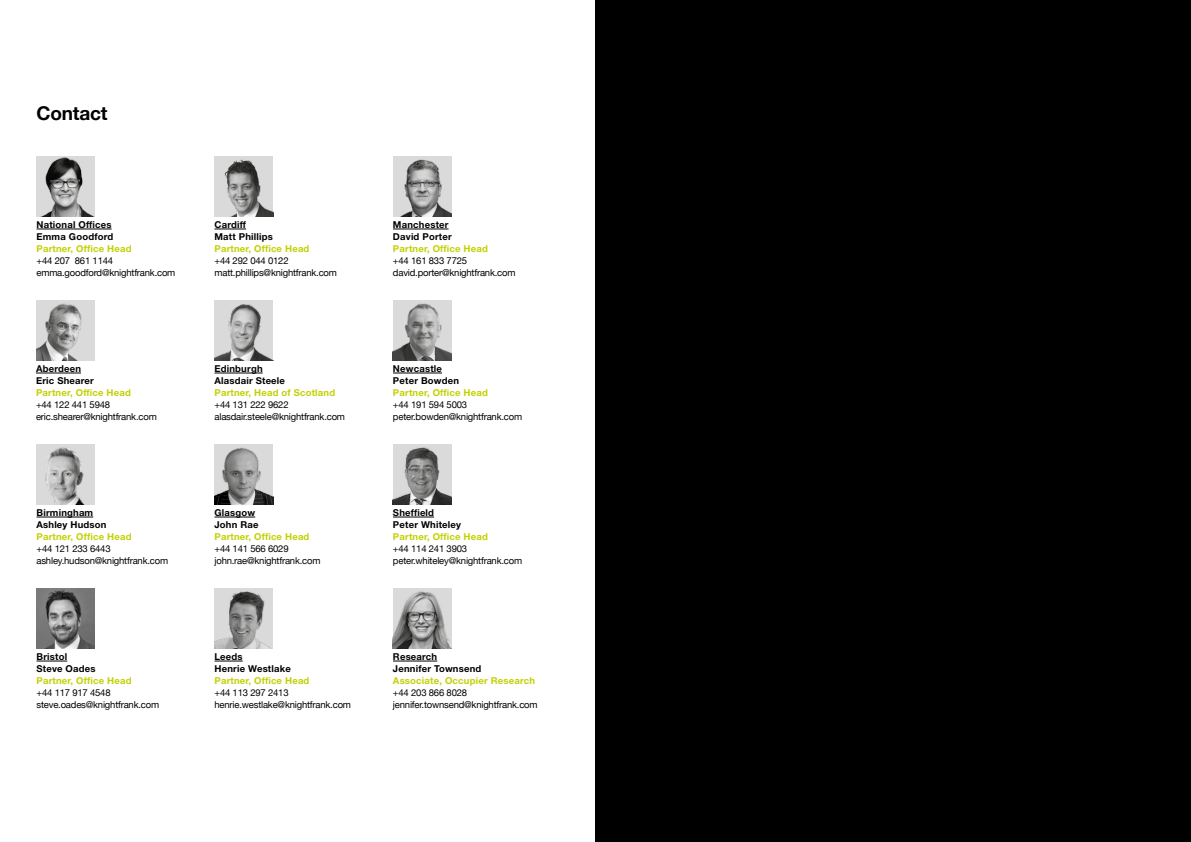
<style>
.page{position:relative;width:1191px;height:842px;background:#fff}
.page>*{position:absolute;margin:0;border:0;box-sizing:border-box;transform-origin:0 0}
.t1{font:700 19px "Helvetica Neue";letter-spacing:-.01em;color:#000}
.t2{font:9.5px/12px "Helvetica Neue";letter-spacing:-.02em;color:#000}
.t3{font:700 9.5px/12px "Helvetica Neue LT Std";letter-spacing:.02em;color:#000}
.t4{font:700 9.5px "Helvetica Neue LT Std";letter-spacing:.02em;color:#c1d100}
</style>
<div class="page">
<hr style="left:37px;top:229px;width:75px;height:1px;background:#000">
<img style="left:36px;top:156px;width:59px;height:60px">
<img style="left:214px;top:156px;width:59px;height:60px">
<img style="left:393px;top:157px;width:59px;height:59px">
<div style="left:36px;top:300px;width:59px;height:60px;background:#dadada"></div>
<img style="left:36px;top:303px;width:46px;height:57px">
<img style="left:214px;top:300px;width:59px;height:60px">
<img style="left:393px;top:300px;width:59px;height:60px">
<img style="left:36px;top:444px;width:59px;height:60px">
<div style="left:214px;top:444px;width:59px;height:60px;background:#dadada"></div>
<img style="left:214px;top:447px;width:59px;height:57px">
<img style="left:393px;top:444px;width:59px;height:60px">
<img style="left:37px;top:588px;width:58px;height:60px">
<img style="left:214px;top:588px;width:59px;height:60px">
<img style="left:393px;top:588px;width:59px;height:60px">
<hr style="left:36px;top:373px;width:45px;height:1px;background:#000">
<hr style="left:37px;top:517px;width:56px;height:1px;background:#000">
<hr style="left:37px;top:661px;width:30px;height:1px;background:#000">
<hr style="left:214px;top:229px;width:32px;height:1px;background:#000">
<hr style="left:214px;top:373px;width:49px;height:1px;background:#000">
<hr style="left:214px;top:517px;width:41px;height:1px;background:#000">
<svg style="left:214px;top:661px;width:29px;height:1px"></svg>
<hr style="left:393px;top:229px;width:55px;height:1px;background:#000">
<hr style="left:393px;top:373px;width:49px;height:1px;background:#000">
<hr style="left:393px;top:517px;width:41px;height:1px;background:#000">
<hr style="left:393px;top:661px;width:44px;height:1px;background:#000">
<div style="left:595px;top:0;width:596px;height:842px;background:#000"></div>
<h1 class="t1" style="left:37px;top:98px;width:73px">Contact</h1>
<p class="t3" style="left:37px;top:218px;width:78px">National Offices<br>Emma Goodford</p>
<p class="t4" style="left:37px;top:243px;width:96px">Partner, Office Head</p>
<p class="t2" style="left:37px;top:255px;width:140px">+44 207 861 1144 emma.goodford@knightfrank.com</p>
<p class="t3" style="left:36px;top:362px;width:59px">Aberdeen<br>Eric Shearer</p>
<p class="t4" style="left:36px;top:387px;width:96px">Partner, Office Head</p>
<p class="t2" style="left:36px;top:399px;width:122px">+44 122 441 5948 eric.shearer@knightfrank.com</p>
<p class="t3" style="left:37px;top:506px;width:72px">Birmingham<br>Ashley Hudson</p>
<p class="t4" style="left:37px;top:531px;width:96px">Partner, Office Head</p>
<p class="t2" style="left:37px;top:543px;width:133px">+44 121 233 6443 ashley.hudson@knightfrank.com</p>
<p class="t3" style="left:37px;top:650px;width:61px">Bristol<br>Steve Oades</p>
<p class="t4" style="left:37px;top:675px;width:96px">Partner, Office Head</p>
<p class="t2" style="left:37px;top:687px;width:124px">+44 117 917 4548 steve.oades@knightfrank.com</p>
<p class="t3" style="left:214px;top:218px;width:60px">Cardiff<br>Matt Phillips</p>
<p class="t4" style="left:214px;top:243px;width:96px">Partner, Office Head</p>
<p class="t2" style="left:214px;top:255px;width:124px">+44 292 044 0122 matt.phillips@knightfrank.com</p>
<p class="t3" style="left:214px;top:362px;width:72px">Edinburgh<br>Alasdair Steele</p>
<p class="t4" style="left:214px;top:387px;width:122px">Partner, Head of Scotland</p>
<p class="t2" style="left:214px;top:399px;width:132px">+44 131 222 9622 alasdair.steele@knightfrank.com</p>
<p class="t3" style="left:214px;top:506px;width:46px">Glasgow<br>John Rae</p>
<p class="t4" style="left:214px;top:531px;width:96px">Partner, Office Head</p>
<p class="t2" style="left:214px;top:543px;width:108px">+44 141 566 6029 john.rae@knightfrank.com</p>
<p class="t3" style="left:214px;top:650px;width:78px">Leeds<br>Henrie Westlake</p>
<p class="t4" style="left:214px;top:675px;width:96px">Partner, Office Head</p>
<p class="t2" style="left:214px;top:687px;width:138px">+44 113 297 2413 henrie.westlake@knightfrank.com</p>
<p class="t3" style="left:393px;top:218px;width:60px">Manchester<br>David Porter</p>
<p class="t4" style="left:393px;top:243px;width:96px">Partner, Office Head</p>
<p class="t2" style="left:393px;top:255px;width:124px">+44 161 833 7725 david.porter@knightfrank.com</p>
<p class="t3" style="left:393px;top:362px;width:68px">Newcastle<br>Peter Bowden</p>
<p class="t4" style="left:393px;top:387px;width:96px">Partner, Office Head</p>
<p class="t2" style="left:393px;top:399px;width:131px">+44 191 594 5003 peter.bowden@knightfrank.com</p>
<p class="t3" style="left:393px;top:506px;width:70px">Sheffield<br>Peter Whiteley</p>
<p class="t4" style="left:393px;top:531px;width:96px">Partner, Office Head</p>
<p class="t2" style="left:393px;top:543px;width:131px">+44 114 241 3903 peter.whiteley@knightfrank.com</p>
<p class="t3" style="left:393px;top:650px;width:90px">Research<br>Jennifer Townsend</p>
<p class="t4" style="left:393px;top:675px;width:143px">Associate, Occupier Research</p>
<p class="t2" style="left:393px;top:687px;width:146px">+44 203 866 8028 jennifer.townsend@knightfrank.com</p>
</div>
